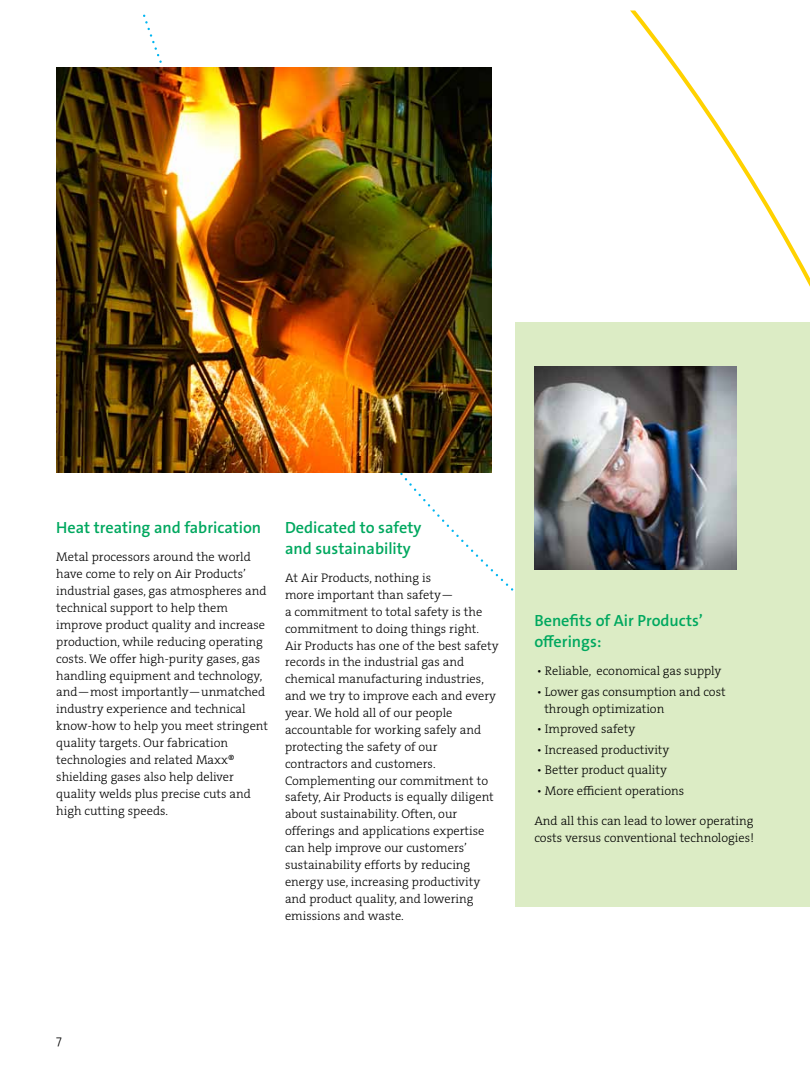
<style>
.page{position:relative;width:810px;height:1080px;background:#fff}
.page>*{position:absolute;margin:0;border:0;box-sizing:border-box;transform-origin:0 0}
.t1{font:600 16.25px/20.6px "The Sans Os F";color:#00a85f}
.t2{font:12.5px/16.9px "The Serif HP3 Lig";color:#000}
.t3{font:300 12.5px "The Sans Os F";color:#000}
</style>
<div class="page">
<svg style="left:630px;top:11px;width:180px;height:276px"></svg>
<div style="left:516px;top:322px;width:294px;height:586px;background:#dcecc5"></div>
<img style="left:534px;top:367px;width:203px;height:202px">
<img style="left:56px;top:68px;width:435px;height:404px">
<h1 class="t1" style="left:56px;top:518px;width:207px">Heat treating and fabrication</h1>
<p class="t2" style="left:56px;top:549px;width:213px">Metal processors around the world have come to rely on Air Products’ industrial gases, gas atmospheres and technical support to help them improve product quality and increase production, while reducing operating costs. We offer high-purity gases, gas handling equipment and technology, and—most importantly—unmatched industry experience and technical know-how to help you meet stringent quality targets. Our fabrication technologies and related Maxx® shielding gases also help deliver quality welds plus precise cuts and high cutting speeds.</p>
<h1 class="t1" style="left:285px;top:518px;width:138px">Dedicated to safety and sustainability</h1>
<p class="t2" style="left:285px;top:569px;width:215px">At Air Products, nothing is<br>more important than safety—<br>a commitment to total safety is the commitment to doing things right.<br>Air Products has one of the best safety records in the industrial gas and chemical manufacturing industries, and we try to improve each and every year. We hold all of our people accountable for working safely and protecting the safety of our contractors and customers.<br>Complementing our commitment to safety, Air Products is equally diligent about sustainability. Often, our offerings and applications expertise can help improve our customers’ sustainability efforts by reducing energy use, increasing productivity and product quality, and lowering emissions and waste.</p>
<h1 class="t1" style="left:534px;top:611px;width:170px">Benefits of Air Products’ offerings:</h1>
<p class="t2" style="left:537px;top:662px;width:186px">• Reliable, economical gas supply</p>
<p class="t2" style="left:544px;top:683px;width:183px;text-indent:-8px">• Lower gas consumption and cost through optimization</p>
<p class="t2" style="left:537px;top:721px;width:100px">• Improved safety</p>
<p class="t2" style="left:537px;top:741px;width:134px">• Increased productivity</p>
<p class="t2" style="left:537px;top:762px;width:132px">• Better product quality</p>
<p class="t2" style="left:537px;top:782px;width:149px">• More efficient operations</p>
<p class="t2" style="left:534px;top:813px;width:221px">And all this can lead to lower operating costs versus conventional technologies!</p>
<p class="t3" style="left:56px;top:1032px;width:7px">7</p>
</div>
